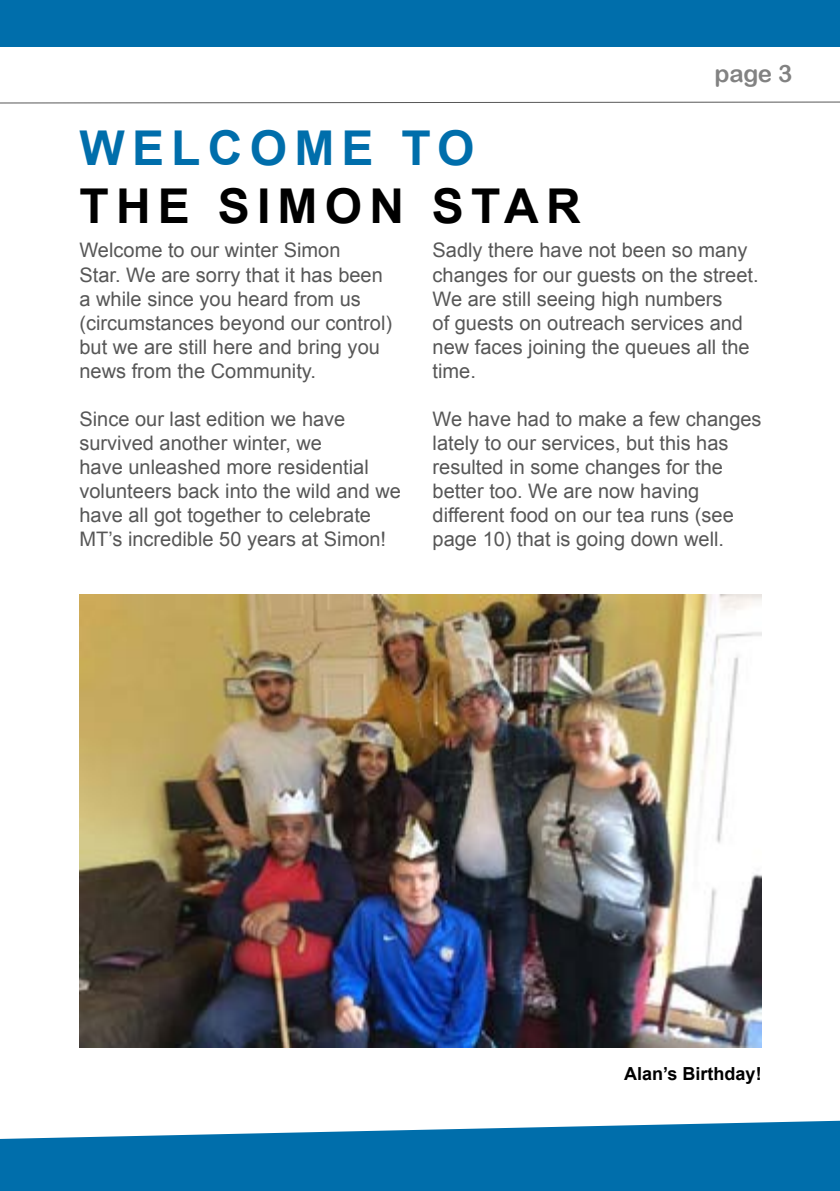
<style>
.page{position:relative;width:840px;height:1191px;background:#fff}
.page>*{position:absolute;margin:0;border:0;box-sizing:border-box;transform-origin:0 0}
.t1{font:700 48px "Arial";letter-spacing:.15em;color:#000}
.t2{font:700 48px "Arial";letter-spacing:.15em;color:#006eab}
.t3{font:24px "Arial Rounded MT Bold";color:#828282}
.t4{font:20px/24px "Arial";color:#575757}
.t5{font:700 18px "Arial";color:#000}
</style>
<div class="page">
<svg style="left:0;top:1120px;width:839px;height:71px;background:#2382b6"></svg>
<div style="left:0;top:0;width:839px;height:46px;background:#006eab"></div>
<svg style="left:0;top:101px;width:839px;height:3px"></svg>
<img style="left:79px;top:594px;width:682px;height:453px">
<h1 class="t2" style="left:79px;top:117px;width:396px">WELCOME TO</h1>
<h1 class="t1" style="left:79px;top:174px;width:502px">THE SIMON STAR</h1>
<p class="t3" style="left:714px;top:59px;width:79px">page 3</p>
<p class="t4" style="left:79px;top:239px;width:314px">Welcome to our winter Simon<br>Star. We are sorry that it has been a while since you heard from us (circumstances beyond our control) but we are still here and bring you news from the Community.</p>
<p class="t4" style="left:79px;top:407px;width:323px">Since our last edition we have survived another winter, we<br>have unleashed more residential volunteers back into the wild and we have all got together to celebrate<br>MT’s incredible 50 years at Simon!</p>
<p class="t4" style="left:432px;top:239px;width:327px">Sadly there have not been so many changes for our guests on the street.<br>We are still seeing high numbers<br>of guests on outreach services and new faces joining the queues all the time.</p>
<p class="t4" style="left:432px;top:407px;width:330px">We have had to make a few changes lately to our services, but this has resulted in some changes for the better too. We are now having different food on our tea runs (see page 10) that is going down well.</p>
<p class="t5" style="left:623px;top:1061px;width:139px">Alan’s Birthday!</p>
</div>
